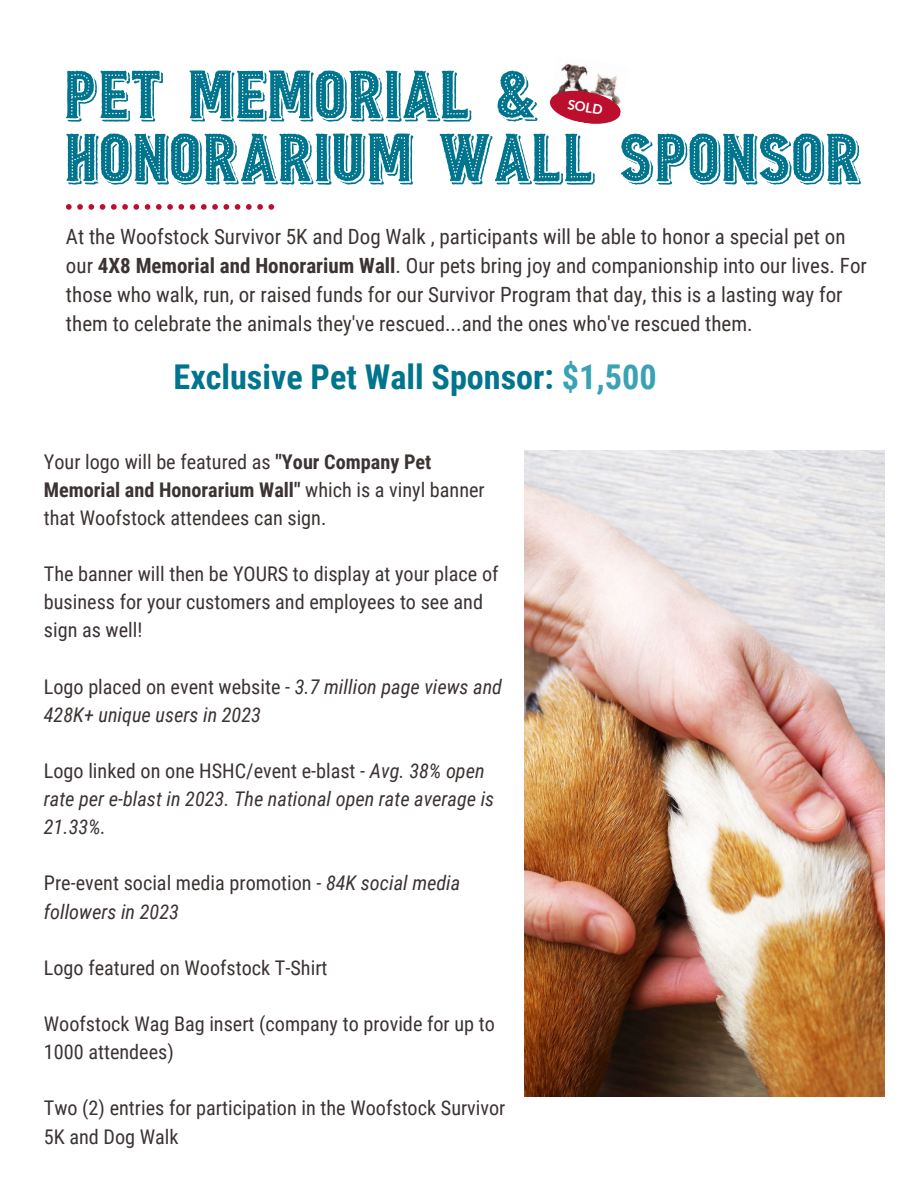
<style>
.page{position:relative;width:918px;height:1188px;background:#fff}
.page>*{position:absolute;margin:0;border:0;box-sizing:border-box;transform-origin:0 0}
.t1{font:72px/63px "Borgens Burlesque";color:#01758e}
.t2{font:700 34.2px "Roboto Condensed";color:#01758e}
.t3{font:21px/29.2px "Roboto Condensed";color:#3c3333}
.t4{font:20.25px/28.2px "Roboto Condensed";color:#3c3333}
.t5{font:italic 20.25px/28.2px "Roboto Condensed";color:#3c3333}
.t6{font:700 13.5px "Lato";color:#fff}
.s1{font-weight:700}
.s2{color:#39a3b5}
.s3{font-style:normal}
.s4{font-style:italic}
</style>
<div class="page">
<img style="left:525px;top:450px;width:360px;height:646px">
<svg style="left:66px;top:204px;width:208px;height:6px"></svg>
<img style="left:559px;top:63px;width:58px;height:26px">
<svg style="left:550px;top:89px;width:71px;height:35px"></svg>
<p class="t1" style="left:66px;top:64px;width:798px">PET MEMORIAL &amp;<br>HONORARIUM WALL SPONSOR</p>
<p class="t6" style="left:570px;top:96px;width:37px;rotate:10deg">SOLD</p>
<h1 class="t3" style="left:66px;top:222px;width:802px">At the Woofstock Survivor 5K and Dog Walk , participants will be able to honor a special pet on our <span class="s1">4X8 Memorial and Honorarium Wall</span>. Our pets bring joy and companionship into our lives. For those who walk, run, or raised funds for our Survivor Program that day, this is a lasting way for them to celebrate the animals they've rescued...and the ones who've rescued them.</h1>
<p class="t2" style="left:174px;top:357px;width:485px">Exclusive Pet Wall Sponsor: <span class="s2">$1,500</span></p>
<p class="t4" style="left:44px;top:448px;width:442px">Your logo will be featured as <span class="s1">"Your Company Pet<br>Memorial and Honorarium Wall"</span> which is a vinyl banner that Woofstock attendees can sign.</p>
<p class="t4" style="left:44px;top:560px;width:456px">The banner will then be YOURS to display at your place of business for your customers and employees to see and sign as well!</p>
<h2 class="t5" style="left:44px;top:673px;width:460px"><span class="s3">Logo placed on event website -</span> 3.7 million page views and<br>428K+ unique users in 2023</h2>
<p class="t5" style="left:44px;top:757px;width:452px"><span class="s3">Logo linked on one HSHC/event e-blast -</span> Avg. 38% open rate per e-blast in 2023. The national open rate average is<br>21.33%.</p>
<p class="t4" style="left:44px;top:869px;width:418px">Pre-event social media promotion - <span class="s4">84K social media followers in 2023</span></p>
<p class="t4" style="left:44px;top:954px;width:285px">Logo featured on Woofstock T-Shirt</p>
<p class="t4" style="left:44px;top:1010px;width:453px">Woofstock Wag Bag insert (company to provide for up to<br>1000 attendees)</p>
<p class="t4" style="left:44px;top:1094px;width:463px">Two (2) entries for participation in the Woofstock Survivor<br>5K and Dog Walk</p>
</div>
